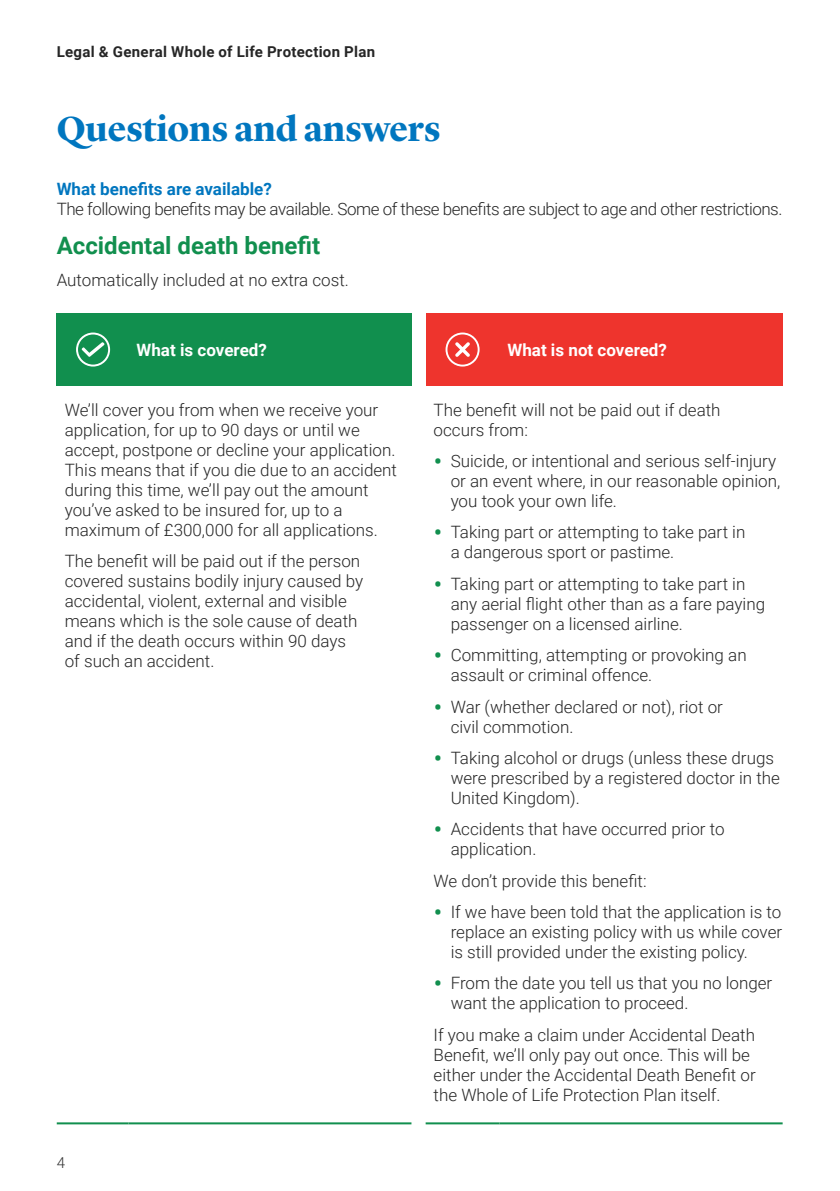
<style>
.page{position:relative;width:840px;height:1191px;background:#fff}
.page>*{position:absolute;margin:0;border:0;box-sizing:border-box;transform-origin:0 0}
.t1{font:700 36px "Lyon Display";letter-spacing:-.005em;color:#0076bf}
.t2{font:700 24px "Roboto";color:#118f4e}
.t3{font:300 17px/20px "Roboto";color:#262626}
.t4{font:300 17px "Roboto";letter-spacing:-.03em;color:#262626}
.t5{font:700 17px "Roboto";color:#fff}
.t6{font:700 17px "Roboto";color:#0076bf}
.t7{font:700 15px "Roboto";letter-spacing:.02em;color:#262626}
.t8{font:300 15px "Roboto";color:#333}
.s1{font-size:28px;color:#118f4e}
</style>
<div class="page">
<hr style="left:425px;top:1122px;width:74px;height:2px;background:#118f4e">
<hr style="left:499px;top:1122px;width:283px;height:2px;background:#118f4e">
<hr style="left:57px;top:1122px;width:71px;height:2px;background:#118f4e">
<hr style="left:128px;top:1122px;width:283px;height:2px;background:#118f4e">
<div style="left:57px;top:313px;width:355px;height:73px;background:#118f4e"></div>
<svg style="left:82px;top:342px;width:22px;height:15px"></svg>
<div style="left:76px;top:332px;width:34px;height:34px;border:2px solid #fff;border-radius:50%"></div>
<div style="left:426px;top:313px;width:356px;height:73px;background:#ee342d"></div>
<svg style="left:455px;top:342px;width:14px;height:15px"></svg>
<div style="left:445px;top:332px;width:34px;height:34px;border:2px solid #fff;border-radius:50%"></div>
<p class="t7" style="left:57px;top:41px;width:320px">Legal &amp; General Whole of Life Protection Plan</p>
<h2 class="t1" style="left:57px;top:102px;width:385px">Questions and answers</h2>
<h6 class="t6" style="left:57px;top:177px;width:217px">What benefits are available?</h6>
<p class="t4" style="left:57px;top:197px;width:726px">The following benefits may be available. Some of these benefits are subject to age and other restrictions.</p>
<h4 class="t2" style="left:57px;top:229px;width:265px">Accidental death benefit</h4>
<p class="t3" style="left:57px;top:269px;width:293px">Automatically included at no extra cost.</p>
<p class="t5" style="left:136px;top:338px;width:132px">What is covered?</p>
<p class="t5" style="left:507px;top:338px;width:161px">What is not covered?</p>
<p class="t3" style="left:65px;top:399px;width:315px">We’ll cover you from when we receive your application, for up to 90 days or until we</p>
<p class="t3" style="left:65px;top:439px;width:332px">accept, postpone or decline your application.</p>
<p class="t3" style="left:65px;top:459px;width:333px">This means that if you die due to an accident during this time, we’ll pay out the amount you’ve asked to be insured for, up to a maximum of £300,000 for all applications.</p>
<p class="t3" style="left:65px;top:550px;width:300px">The benefit will be paid out if the person covered sustains bodily injury caused by accidental, violent, external and visible means which is the sole cause of death and if the death occurs within 90 days</p>
<p class="t3" style="left:65px;top:650px;width:151px">of such an accident.</p>
<p class="t8" style="left:57px;top:1152px;width:10px">4</p>
<p class="t3" style="left:433px;top:399px;width:288px">The benefit will not be paid out if death occurs from:</p>
<p class="t3" style="left:433px;top:450px;width:348px;text-align:right"><span class="s1">•</span> Suicide, or intentional and serious self-injury or an event where, in our reasonable opinion,</p>
<p class="t3" style="left:450px;top:490px;width:168px">you took your own life.</p>
<p class="t3" style="left:450px;top:522px;width:296px;text-indent:-17px"><span class="s1">•</span> Taking part or attempting to take part in a dangerous sport or pastime.</p>
<p class="t3" style="left:450px;top:573px;width:316px;text-indent:-17px"><span class="s1">•</span> Taking part or attempting to take part in any aerial flight other than as a fare paying passenger on a licensed airline.</p>
<p class="t3" style="left:450px;top:644px;width:297px;text-indent:-17px"><span class="s1">•</span> Committing, attempting or provoking an assault or criminal offence.</p>
<p class="t3" style="left:433px;top:696px;width:291px"><span class="s1">•</span> War (whether declared or not), riot or</p>
<p class="t3" style="left:450px;top:716px;width:124px">civil commotion.</p>
<p class="t3" style="left:450px;top:747px;width:330px;text-indent:-17px"><span class="s1">•</span> Taking alcohol or drugs (unless these drugs were prescribed by a registered doctor in the<br>United Kingdom).</p>
<p class="t3" style="left:433px;top:818px;width:292px"><span class="s1">•</span> Accidents that have occurred prior to</p>
<p class="t3" style="left:450px;top:838px;width:87px">application.</p>
<p class="t3" style="left:433px;top:870px;width:214px">We don’t provide this benefit:</p>
<p class="t3" style="left:450px;top:901px;width:333px;text-align:justify;text-indent:-17px"><span class="s1">•</span> If we have been told that the application is to replace an existing policy with us while cover is still provided under the existing policy.</p>
<p class="t3" style="left:433px;top:972px;width:340px"><span class="s1">•</span> From the date you tell us that you no longer</p>
<p class="t3" style="left:450px;top:992px;width:239px">want the application to proceed.</p>
<p class="t3" style="left:433px;top:1024px;width:323px">If you make a claim under Accidental Death<br>Benefit, we’ll only pay out once. This will be either under the Accidental Death Benefit or</p>
<p class="t3" style="left:433px;top:1084px;width:288px">the Whole of Life Protection Plan itself.</p>
</div>
